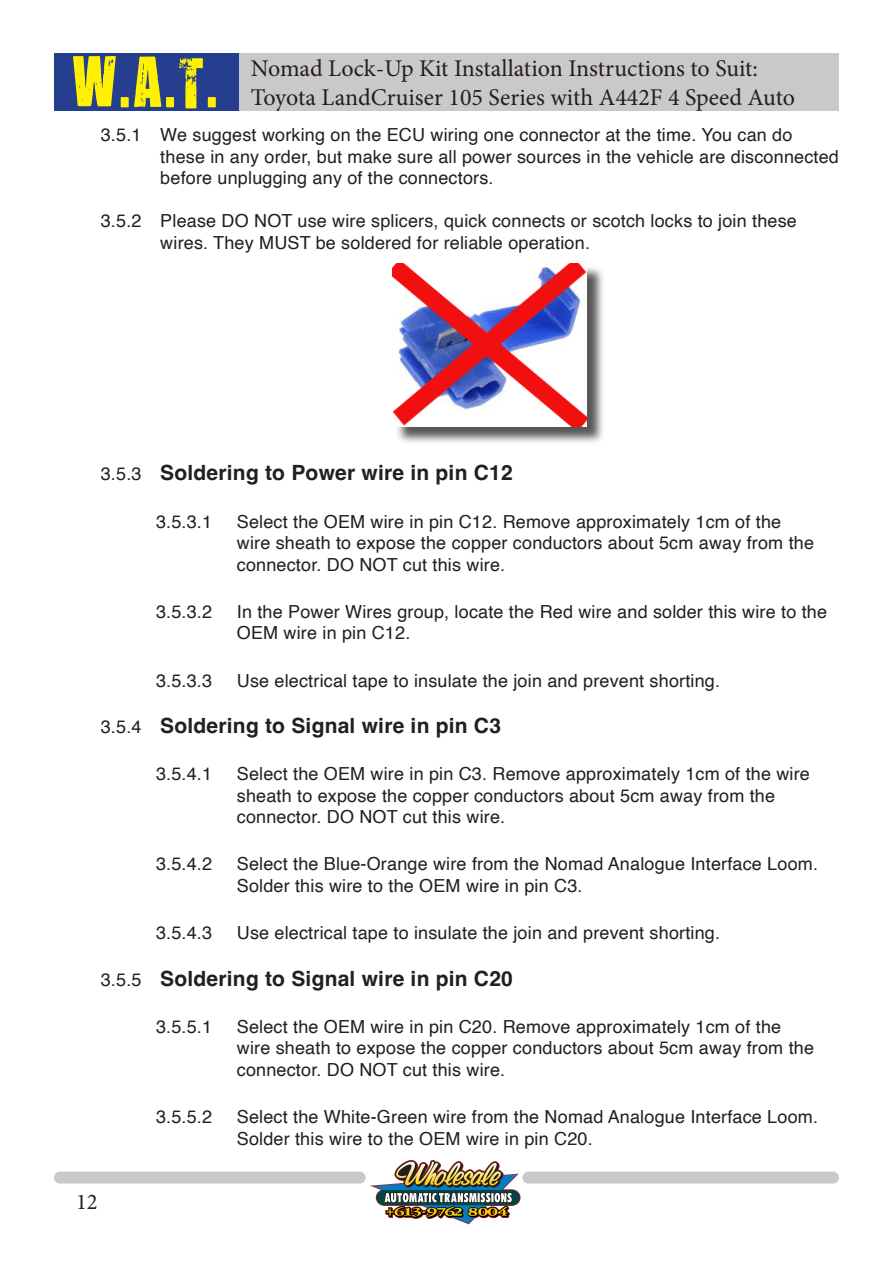
<style>
.page{position:relative;width:893px;height:1263px;background:#fff}
.page>*{position:absolute;margin:0;border:0;box-sizing:border-box;transform-origin:0 0}
.t1{font:58.5px "You Are Loved";color:#fff101}
.t2{font:24px "Minion Pro";color:#231f20}
.t3{font:22.5px "Minion Pro";color:#231f20}
.t4{font:700 21px "Helvetica";letter-spacing:.01em;color:#231f20}
.t5{font:18px/21.6px "Helvetica";letter-spacing:.01em;color:#231f20}
.s1{font-weight:400;font-size:18px}
</style>
<div class="page">
<div style="left:238px;top:53px;width:601px;height:58px;background:#cbc8c9"></div>
<div style="left:54px;top:53px;width:184px;height:58px;background:#253f8e"></div>
<img style="left:370px;top:1159px;width:151px;height:66px">
<div style="left:54px;top:1172px;width:312px;height:11px;background:#cbc8c9;border-radius:6px"></div>
<div style="left:522px;top:1172px;width:317px;height:11px;background:#cbc8c9;border-radius:6px"></div>
<div style="left:395px;top:266px;width:210px;height:179px;background:#231f20;opacity:.75"></div>
<img style="left:393px;top:263px;width:194px;height:163px">
<h1 class="t1" style="left:72px;top:44px;width:149px">W.A.T.</h1>
<h2 class="t2" style="left:251px;top:53px;width:509px">Nomad Lock-Up Kit Installation Instructions to Suit:</h2>
<h2 class="t2" style="left:251px;top:82px;width:546px">Toyota LandCruiser 105 Series with A442F 4 Speed Auto</h2>
<p class="t5" style="left:160px;top:124px;width:680px;text-indent:-60px">3.5.1 We suggest working on the ECU wiring one connector at the time. You can do these in any order, but make sure all power sources in the vehicle are disconnected before unplugging any of the connectors.</p>
<p class="t5" style="left:160px;top:211px;width:638px;text-indent:-60px">3.5.2 Please DO NOT use wire splicers, quick connects or scotch locks to join these wires. They MUST be soldered for reliable operation.</p>
<p class="t4" style="left:101px;top:460px;width:413px"><span class="s1">3.5.3</span> Soldering to Power wire in pin C12</p>
<p class="t5" style="left:156px;top:511px;width:58px">3.5.3.1</p>
<p class="t5" style="left:237px;top:511px;width:579px">Select the OEM wire in pin C12. Remove approximately 1cm of the wire sheath to expose the copper conductors about 5cm away from the connector. DO NOT cut this wire.</p>
<p class="t5" style="left:156px;top:601px;width:58px">3.5.3.2</p>
<p class="t5" style="left:237px;top:601px;width:592px">In the Power Wires group, locate the Red wire and solder this wire to the<br>OEM wire in pin C12.</p>
<p class="t5" style="left:156px;top:670px;width:58px">3.5.3.3</p>
<p class="t5" style="left:237px;top:670px;width:485px">Use electrical tape to insulate the join and prevent shorting.</p>
<p class="t4" style="left:101px;top:713px;width:402px"><span class="s1">3.5.4</span> Soldering to Signal wire in pin C3</p>
<p class="t5" style="left:156px;top:764px;width:58px">3.5.4.1</p>
<p class="t5" style="left:237px;top:764px;width:575px">Select the OEM wire in pin C3. Remove approximately 1cm of the wire sheath to expose the copper conductors about 5cm away from the connector. DO NOT cut this wire.</p>
<p class="t5" style="left:156px;top:854px;width:58px">3.5.4.2</p>
<p class="t5" style="left:237px;top:854px;width:583px">Select the Blue-Orange wire from the Nomad Analogue Interface Loom.<br>Solder this wire to the OEM wire in pin C3.</p>
<p class="t5" style="left:156px;top:923px;width:58px">3.5.4.3</p>
<p class="t5" style="left:237px;top:923px;width:485px">Use electrical tape to insulate the join and prevent shorting.</p>
<p class="t4" style="left:101px;top:965px;width:414px"><span class="s1">3.5.5</span> Soldering to Signal wire in pin C20</p>
<p class="t5" style="left:156px;top:1016px;width:58px">3.5.5.1</p>
<p class="t5" style="left:237px;top:1016px;width:579px">Select the OEM wire in pin C20. Remove approximately 1cm of the wire sheath to expose the copper conductors about 5cm away from the connector. DO NOT cut this wire.</p>
<p class="t5" style="left:156px;top:1106px;width:58px">3.5.5.2</p>
<p class="t5" style="left:237px;top:1106px;width:583px">Select the White-Green wire from the Nomad Analogue Interface Loom.<br>Solder this wire to the OEM wire in pin C20.</p>
<p class="t3" style="left:76px;top:1187px;width:23px">12</p>
</div>
